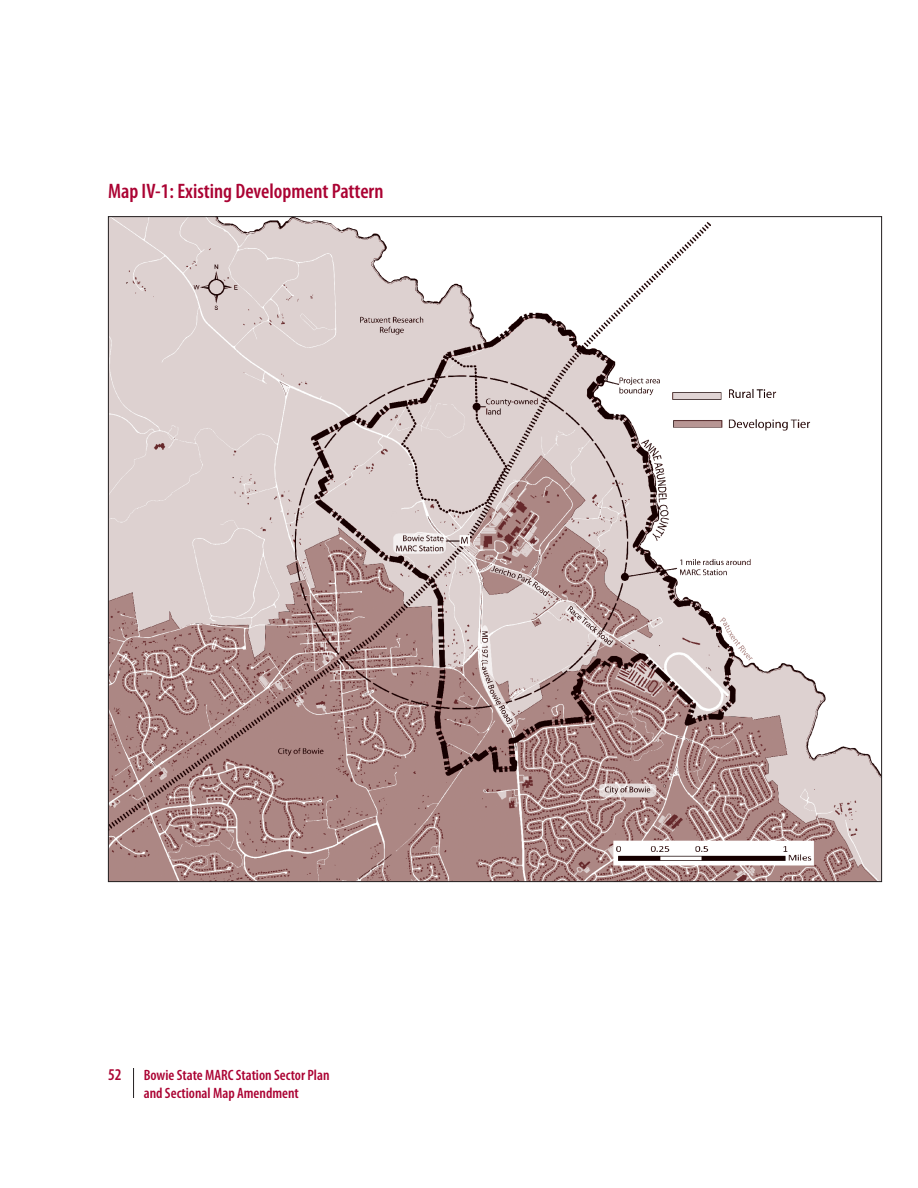
<style>
.page{position:relative;width:918px;height:1188px;background:#fff}
.page>*{position:absolute;margin:0;border:0;box-sizing:border-box;transform-origin:0 0}
.map_title{font:600 condensed 21px "Myriad Pro";color:#ab0333}
.t1{font:600 condensed 16.5px "Myriad Pro";color:#ab0333}
.t2{font:600 condensed 15px/18px "Myriad Pro";color:#ab0333}
</style>
<div class="page">
<hr style="left:133px;top:1068px;width:1px;height:30px;background:#231f20">
<img style="left:110px;top:218px;width:770px;height:662px">
<p class="map_title" style="left:108px;top:178px;width:277px">Map IV-1: Existing Development Pattern</p>
<p class="t1" style="left:108px;top:1064px;width:15px">52</p>
<p class="t2" style="left:144px;top:1066px;width:187px">Bowie State MARC Station Sector Plan and Sectional Map Amendment</p>
</div>
